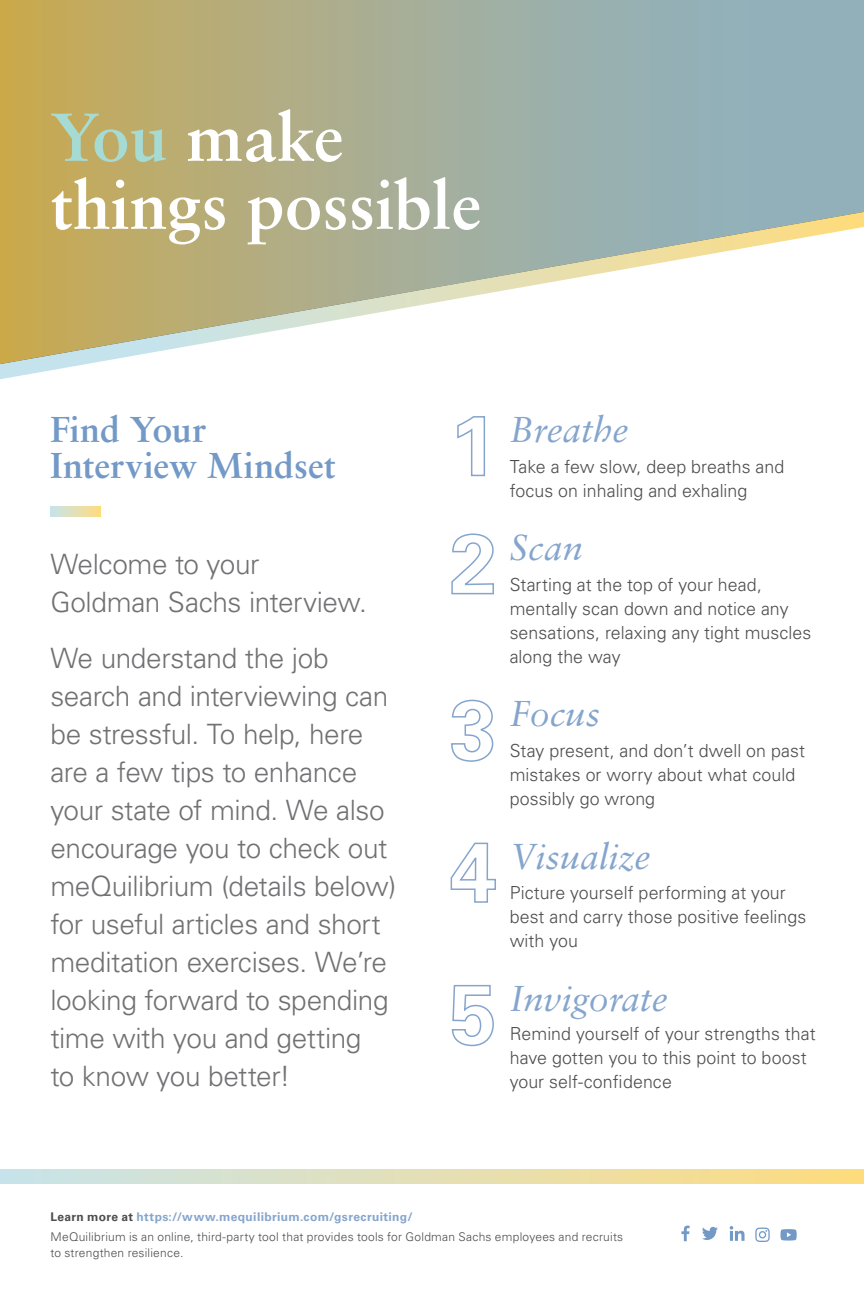
<style>
.page{position:relative;width:864px;height:1296px;background:#fff}
.page>*{position:absolute;margin:0;border:0;box-sizing:border-box;transform-origin:0 0}
.t1{font:700 68px/68px "Sabon LT Std";color:#fff}
.t2{font:italic 36px "Sabon LT Std";color:#85a5cd}
.t3{font:700 36px/36px "Sabon LT Std";color:#7399c6}
.t4{font:300 28px/38px "Univers LT Std";letter-spacing:-.015em;color:#717073}
.t5{font:300 18px/24px "Univers LT Std";letter-spacing:.005em;color:#4d4d4f}
.t6{font:300 12px/20.4px "Univers LT Std";letter-spacing:.02em;color:#4d4d4f}
.s1{color:#a6dbd4}
.s2{font-weight:700}
.s3{font-weight:700;color:#85a5cd}
</style>
<div class="page">
<svg style="left:0;top:0;width:864px;height:207px;background:#a7ad93"></svg>
<svg style="left:0;top:207px;width:864px;height:173px"></svg>
<svg style="left:457px;top:416px;width:29px;height:61px"></svg>
<svg style="left:451px;top:533px;width:43px;height:62px"></svg>
<svg style="left:451px;top:699px;width:43px;height:63px"></svg>
<svg style="left:450px;top:842px;width:46px;height:61px"></svg>
<svg style="left:451px;top:984px;width:43px;height:63px"></svg>
<svg style="left:0;top:1169px;width:864px;height:15px;background:#e3dfb4"></svg>
<svg style="left:50px;top:507px;width:51px;height:9px"></svg>
<svg style="left:681px;top:1226px;width:9px;height:15px"></svg>
<svg style="left:780px;top:1229px;width:17px;height:12px"></svg>
<svg style="left:702px;top:1227px;width:16px;height:13px"></svg>
<svg style="left:730px;top:1226px;width:15px;height:15px"></svg>
<svg style="left:755px;top:1228px;width:15px;height:14px"></svg>
<h1 class="t1" style="left:50px;top:102px;width:432px"><span class="s1">You</span> make things possible</h1>
<h2 class="t3" style="left:50px;top:411px;width:287px">Find Your<br>Interview Mindset</h2>
<h3 class="t4" style="left:50px;top:545px;width:318px">Welcome to your<br>Goldman Sachs interview.</h3>
<p class="t4" style="left:50px;top:639px;width:347px">We understand the job search and interviewing can be stressful. To help, here are a few tips to enhance your state of mind. We also encourage you to check out meQuilibrium (details below) for useful articles and short meditation exercises. We’re looking forward to spending time with you and getting<br>to know you better!</p>
<h2 class="t2" style="left:510px;top:409px;width:120px">Breathe</h2>
<p class="t5" style="left:510px;top:454px;width:276px">Take a few slow, deep breaths and focus on inhaling and exhaling</p>
<h2 class="t2" style="left:510px;top:527px;width:75px">Scan</h2>
<p class="t5" style="left:510px;top:573px;width:303px">Starting at the top of your head, mentally scan down and notice any sensations, relaxing any tight muscles along the way</p>
<h2 class="t2" style="left:510px;top:693px;width:92px">Focus</h2>
<p class="t5" style="left:510px;top:739px;width:297px">Stay present, and don’t dwell on past mistakes or worry about what could possibly go wrong</p>
<h2 class="t2" style="left:510px;top:835px;width:142px">Visualize</h2>
<p class="t5" style="left:510px;top:881px;width:298px">Picture yourself performing at your best and carry those positive feelings with you</p>
<h2 class="t2" style="left:510px;top:978px;width:160px">Invigorate</h2>
<p class="t5" style="left:510px;top:1022px;width:308px">Remind yourself of your strengths that have gotten you to this point to boost your self-confidence</p>
<p class="t6" style="left:50px;top:1206px;width:574px"><span class="s2">Learn more at</span> <span class="s3">https://www.mequilibrium.com/gsrecruiting/<br></span>MeQuilibrium is an online, third-party tool that provides tools for Goldman Sachs employees and recruits</p>
<p class="t6" style="left:50px;top:1243px;width:135px">to strengthen resilience.</p>
</div>
